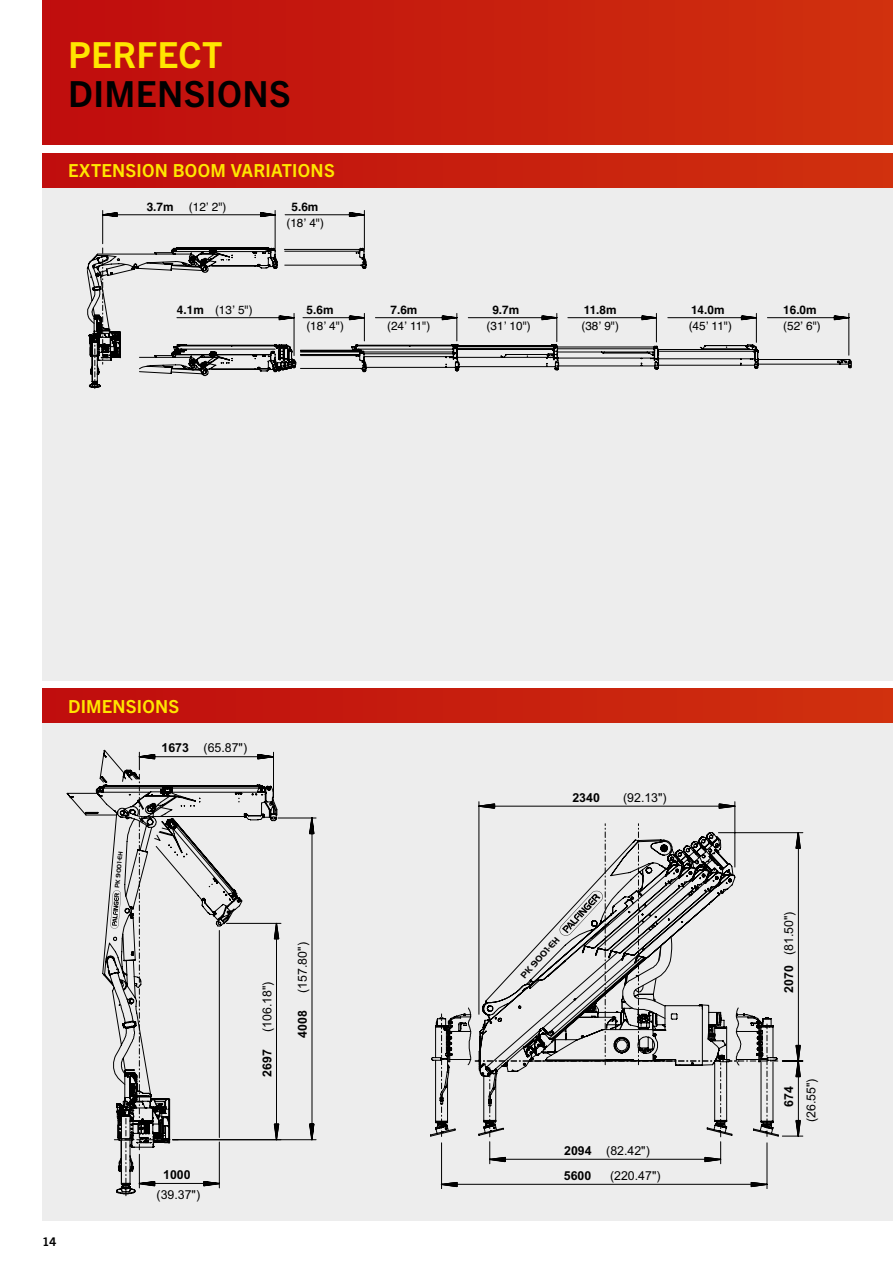
<style>
.page{position:relative;width:893px;height:1263px;background:#fff}
.page>*{position:absolute;margin:0;border:0;box-sizing:border-box;transform-origin:0 0}
.t1{font:700 36px "Trade Gothic Next LT Pro";letter-spacing:.015em;color:#000}
.t2{font:700 36px "Trade Gothic Next LT Pro";letter-spacing:.01em;color:#ffe600}
.t3{font:700 18px "Trade Gothic Next LT Pro";letter-spacing:.01em;color:#ffe600}
.t4{font:12.3px "Arial";color:#000}
.t5{font:700 12.3px "Arial";color:#000}
.t6{font:700 12px "Trade Gothic Next LT Pro";color:#000}
.t7{font:11.85px "Helvetica";color:#000}
.t8{font:700 11.85px "Helvetica";color:#000}
.t9{font:700 9.3px "Palfinger Handel Gothic";color:#000}
.t10{font:700 6.45px "Palfinger Handel Gothic";color:#000}
</style>
<div class="page">
<div style="left:43px;top:0;width:850px;height:145px;background:linear-gradient(to right,#bf0c0e,#d0310e)"></div>
<div style="left:43px;top:723px;width:850px;height:497px;background:#ededed"></div>
<div style="left:43px;top:187px;width:850px;height:493px;background:#ededed"></div>
<div style="left:43px;top:153px;width:850px;height:34px;background:linear-gradient(to right,#bf0c0e,#d0310e)"></div>
<div style="left:43px;top:689px;width:850px;height:34px;background:linear-gradient(to right,#bf0c0e,#d0310e)"></div>
<svg style="left:89px;top:376px;width:12px;height:12px"></svg>
<svg style="left:87px;top:210px;width:765px;height:166px"></svg>
<svg style="left:102px;top:213px;width:14px;height:4px"></svg>
<svg style="left:261px;top:213px;width:14px;height:4px"></svg>
<svg style="left:835px;top:316px;width:14px;height:4px"></svg>
<svg style="left:742px;top:316px;width:14px;height:4px"></svg>
<svg style="left:642px;top:316px;width:14px;height:4px"></svg>
<svg style="left:543px;top:316px;width:13px;height:4px"></svg>
<svg style="left:443px;top:316px;width:14px;height:4px"></svg>
<svg style="left:350px;top:316px;width:14px;height:4px"></svg>
<svg style="left:280px;top:316px;width:14px;height:4px"></svg>
<svg style="left:350px;top:213px;width:14px;height:4px"></svg>
<svg style="left:100px;top:752px;width:216px;height:445px"></svg>
<svg style="left:309px;top:1124px;width:5px;height:16px"></svg>
<svg style="left:309px;top:818px;width:5px;height:16px"></svg>
<svg style="left:139px;top:754px;width:16px;height:5px"></svg>
<svg style="left:257px;top:754px;width:17px;height:5px"></svg>
<svg style="left:66px;top:774px;width:215px;height:422px"></svg>
<svg style="left:430px;top:1017px;width:11px;height:120px"></svg>
<svg style="left:441px;top:801px;width:327px;height:388px"></svg>
<svg style="left:751px;top:1182px;width:16px;height:5px"></svg>
<svg style="left:441px;top:1182px;width:16px;height:5px"></svg>
<svg style="left:489px;top:1157px;width:16px;height:5px"></svg>
<svg style="left:478px;top:804px;width:17px;height:5px"></svg>
<svg style="left:719px;top:804px;width:16px;height:5px"></svg>
<svg style="left:704px;top:1157px;width:17px;height:5px"></svg>
<svg style="left:475px;top:824px;width:329px;height:313px"></svg>
<h1 class="t2" style="left:68px;top:30px;width:156px">PERFECT</h1>
<h1 class="t1" style="left:68px;top:69px;width:224px">DIMENSIONS</h1>
<h2 class="t3" style="left:68px;top:158px;width:268px">EXTENSION BOOM VARIATIONS</h2>
<p class="t7" style="left:189px;top:197px;width:39px">(12’ 2")</p>
<p class="t8" style="left:147px;top:197px;width:28px">3.7m</p>
<p class="t8" style="left:292px;top:197px;width:28px">5.6m</p>
<p class="t7" style="left:286px;top:213px;width:39px">(18’ 4")</p>
<p class="t7" style="left:215px;top:300px;width:39px">(13’ 5")</p>
<p class="t8" style="left:177px;top:300px;width:28px">4.1m</p>
<p class="t8" style="left:307px;top:300px;width:28px">5.6m</p>
<p class="t8" style="left:391px;top:300px;width:28px">7.6m</p>
<p class="t8" style="left:492px;top:300px;width:28px">9.7m</p>
<p class="t8" style="left:584px;top:300px;width:34px">11.8m</p>
<p class="t8" style="left:691px;top:300px;width:35px">14.0m</p>
<p class="t8" style="left:783px;top:300px;width:35px">16.0m</p>
<p class="t7" style="left:306px;top:316px;width:39px">(18’ 4")</p>
<p class="t7" style="left:387px;top:316px;width:45px">(24’ 11")</p>
<p class="t7" style="left:487px;top:316px;width:46px">(31’ 10")</p>
<p class="t7" style="left:581px;top:316px;width:39px">(38’ 9")</p>
<p class="t7" style="left:689px;top:316px;width:45px">(45’ 11")</p>
<p class="t7" style="left:783px;top:316px;width:39px">(52’ 6")</p>
<h2 class="t3" style="left:68px;top:694px;width:113px">DIMENSIONS</h2>
<p class="t5" style="left:161px;top:740px;width:29px">1673</p>
<p class="t4" style="left:204px;top:740px;width:45px">(65.87")</p>
<p class="t10" style="left:113px;top:888px;width:38px;rotate:-84deg">PK 9001·EH</p>
<p class="t6" style="left:43px;top:1233px;width:16px">14</p>
<p class="t5" style="left:163px;top:1166px;width:29px">1000</p>
<p class="t4" style="left:157px;top:1186px;width:45px">(39.37")</p>
<p class="t4" style="left:259px;top:1032px;width:52px;rotate:-90deg">(106.18")</p>
<p class="t5" style="left:259px;top:1076px;width:29px;rotate:-90deg">2697</p>
<p class="t4" style="left:294px;top:993px;width:52px;rotate:-90deg">(157.80")</p>
<p class="t5" style="left:294px;top:1038px;width:29px;rotate:-90deg">4008</p>
<p class="t5" style="left:572px;top:789px;width:29px">2340</p>
<p class="t4" style="left:623px;top:789px;width:45px">(92.13")</p>
<p class="t9" style="left:519px;top:973px;width:54px;rotate:-48deg">PK 9001·EH</p>
<p class="t5" style="left:564px;top:1142px;width:29px">2094</p>
<p class="t5" style="left:564px;top:1167px;width:29px">5600</p>
<p class="t4" style="left:606px;top:1142px;width:45px">(82.42")</p>
<p class="t4" style="left:610px;top:1167px;width:52px">(220.47")</p>
<p class="t4" style="left:781px;top:955px;width:45px;rotate:-90deg">(81.50")</p>
<p class="t5" style="left:781px;top:993px;width:29px;rotate:-90deg">2070</p>
<p class="t5" style="left:781px;top:1107px;width:22px;rotate:-90deg">674</p>
<p class="t4" style="left:803px;top:1122px;width:45px;rotate:-90deg">(26.55")</p>
</div>
